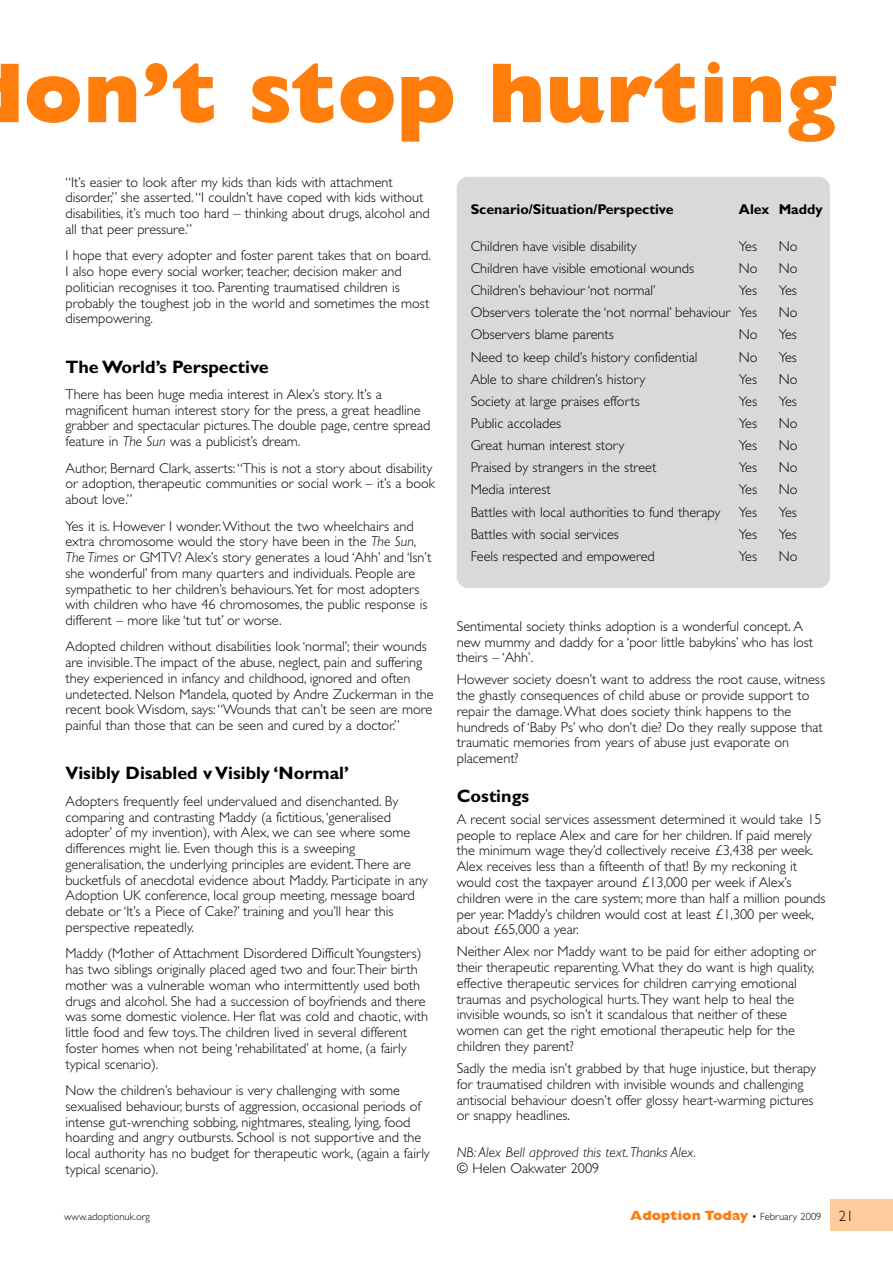
<style>
.page{position:relative;width:893px;height:1262px;background:#fff}
.page>*{position:absolute;margin:0;border:0;box-sizing:border-box;transform-origin:0 0}
.t1{font:800 85.5px "Gill Sans";color:#ff7d0a}
.t2{font:700 18px "Gill Sans";color:#000}
.t3{font:300 14.25px/15.8px "Gill Sans";color:#000}
.t4{font:italic 300 14.25px "Gill Sans";color:#000}
.t5{font:700 14.25px "Gill Sans";color:#000}
.t6{font:800 13.5px "Gill Sans";color:#ff7d0a}
.t7{font:300 10.5px "Gill Sans";color:#000}
.s1{font-style:italic}
.s2{font-weight:300;font-size:10.5px;color:#000}
.s3{font-weight:300;font-size:15px;color:#000}
</style>
<div class="page">
<div style="left:456px;top:177px;width:374px;height:411px;background:#d9d9d9;border-radius:11px"></div>
<div style="left:830px;top:1199px;width:62px;height:32px;background:#ffcb9d"></div>
<h1 class="t1" style="left:23px;top:64px;width:815px">on’t stop hurting</h1>
<p class="t3" style="left:65px;top:175px;width:366px">“It’s easier to look after my kids than kids with attachment disorder,” she asserted.“I couldn’t have coped with kids without disabilities, it’s much too hard – thinking about drugs, alcohol and all that peer pressure.”</p>
<p class="t3" style="left:65px;top:249px;width:367px">I hope that every adopter and foster parent takes that on board.<br>I also hope every social worker, teacher, decision maker and politician recognises it too. Parenting traumatised children is probably the toughest job in the world and sometimes the most disempowering.</p>
<p class="t2" style="left:65px;top:360px;width:205px">The World’s Perspective</p>
<p class="t3" style="left:65px;top:388px;width:366px">There has been huge media interest in Alex’s story. It’s a magnificent human interest story for the press, a great headline grabber and spectacular pictures.The double page, centre spread feature in <span class="s1">The Sun</span> was a publicist’s dream.</p>
<p class="t3" style="left:65px;top:461px;width:371px">Author, Bernard Clark, asserts:“This is not a story about disability or adoption, therapeutic communities or social work – it’s a book about love.”</p>
<p class="t3" style="left:65px;top:519px;width:367px">Yes it is. However I wonder.Without the two wheelchairs and extra chromosome would the story have been in the <span class="s1">The Sun</span>, <span class="s1">The Times</span> or GMTV? Alex’s story generates a loud ‘Ahh’ and ‘Isn’t she wonderful’ from many quarters and individuals. People are sympathetic to her children’s behaviours.Yet for most adopters with children who have 46 chromosomes, the public response is different – more like ‘tut tut’ or worse.</p>
<p class="t3" style="left:65px;top:640px;width:369px">Adopted children without disabilities look ‘normal’; their wounds are invisible.The impact of the abuse, neglect, pain and suffering they experienced in infancy and childhood, ignored and often undetected. Nelson Mandela, quoted by Andre Zuckerman in the recent book Wisdom, says:“Wounds that can’t be seen are more painful than those that can be seen and cured by a doctor.”</p>
<p class="t2" style="left:65px;top:767px;width:285px">Visibly Disabled v Visibly ‘Normal’</p>
<p class="t3" style="left:65px;top:794px;width:364px">Adopters frequently feel undervalued and disenchanted. By comparing and contrasting Maddy (a fictitious,‘generalised adopter’ of my invention), with Alex, we can see where some differences might lie. Even though this is a sweeping generalisation, the underlying principles are evident.There are bucketfuls of anecdotal evidence about Maddy. Participate in any Adoption UK conference, local group meeting, message board debate or ‘It’s a Piece of Cake?’ training and you’ll hear this perspective repeatedly.</p>
<p class="t3" style="left:65px;top:947px;width:364px">Maddy (Mother of Attachment Disordered Difficult Youngsters) has two siblings originally placed aged two and four.Their birth mother was a vulnerable woman who intermittently used both drugs and alcohol. She had a succession of boyfriends and there was some domestic violence. Her flat was cold and chaotic, with little food and few toys.The children lived in several different foster homes when not being ‘rehabilitated’ at home, (a fairly typical scenario).</p>
<p class="t3" style="left:65px;top:1083px;width:366px">Now the children’s behaviour is very challenging with some sexualised behaviour, bursts of aggression, occasional periods of intense gut-wrenching sobbing, nightmares, stealing, lying, food hoarding and angry outbursts. School is not supportive and the local authority has no budget for therapeutic work, (again a fairly typical scenario).</p>
<p class="t5" style="left:470px;top:204px;width:205px">Scenario/Situation/Perspective</p>
<p class="t5" style="left:738px;top:204px;width:85px">Alex Maddy</p>
<p class="t3" style="left:470px;top:240px;width:167px">Children have visible disability</p>
<p class="t3" style="left:739px;top:240px;width:20px">Yes</p>
<p class="t3" style="left:778px;top:240px;width:20px">No</p>
<p class="t3" style="left:470px;top:262px;width:225px">Children have visible emotional wounds</p>
<p class="t3" style="left:739px;top:262px;width:20px">No</p>
<p class="t3" style="left:778px;top:262px;width:20px">No</p>
<p class="t3" style="left:470px;top:284px;width:187px">Children’s behaviour ‘not normal’</p>
<p class="t3" style="left:738px;top:284px;width:20px">Yes</p>
<p class="t3" style="left:778px;top:284px;width:20px">Yes</p>
<p class="t3" style="left:470px;top:306px;width:288px">Observers tolerate the ‘not normal’ behaviour Yes</p>
<p class="t3" style="left:778px;top:306px;width:20px">No</p>
<p class="t3" style="left:470px;top:328px;width:145px">Observers blame parents</p>
<p class="t3" style="left:738px;top:328px;width:20px">No</p>
<p class="t3" style="left:778px;top:328px;width:20px">Yes</p>
<p class="t3" style="left:470px;top:350px;width:228px">Need to keep child’s history confidential</p>
<p class="t3" style="left:739px;top:350px;width:20px">No</p>
<p class="t3" style="left:778px;top:350px;width:20px">Yes</p>
<p class="t3" style="left:470px;top:372px;width:176px">Able to share children’s history</p>
<p class="t3" style="left:738px;top:372px;width:20px">Yes</p>
<p class="t3" style="left:778px;top:372px;width:20px">No</p>
<p class="t3" style="left:470px;top:395px;width:171px">Society at large praises efforts</p>
<p class="t3" style="left:738px;top:395px;width:20px">Yes</p>
<p class="t3" style="left:778px;top:395px;width:20px">Yes</p>
<p class="t3" style="left:470px;top:417px;width:92px">Public accolades</p>
<p class="t3" style="left:739px;top:417px;width:20px">Yes</p>
<p class="t3" style="left:778px;top:417px;width:20px">No</p>
<p class="t3" style="left:470px;top:439px;width:155px">Great human interest story</p>
<p class="t3" style="left:738px;top:439px;width:20px">Yes</p>
<p class="t3" style="left:778px;top:439px;width:20px">No</p>
<p class="t3" style="left:470px;top:461px;width:187px">Praised by strangers in the street</p>
<p class="t3" style="left:738px;top:461px;width:20px">Yes</p>
<p class="t3" style="left:778px;top:461px;width:20px">No</p>
<p class="t3" style="left:470px;top:483px;width:82px">Media interest</p>
<p class="t3" style="left:738px;top:483px;width:20px">Yes</p>
<p class="t3" style="left:778px;top:483px;width:20px">No</p>
<p class="t3" style="left:470px;top:505px;width:251px">Battles with local authorities to fund therapy</p>
<p class="t3" style="left:738px;top:505px;width:20px">Yes</p>
<p class="t3" style="left:778px;top:505px;width:20px">Yes</p>
<p class="t3" style="left:470px;top:527px;width:150px">Battles with social services</p>
<p class="t3" style="left:738px;top:527px;width:20px">Yes</p>
<p class="t3" style="left:778px;top:527px;width:20px">Yes</p>
<p class="t3" style="left:470px;top:550px;width:186px">Feels respected and empowered</p>
<p class="t3" style="left:738px;top:550px;width:20px">Yes</p>
<p class="t3" style="left:778px;top:550px;width:20px">No</p>
<p class="t3" style="left:456px;top:619px;width:358px">Sentimental society thinks adoption is a wonderful concept. A new mummy and daddy for a ‘poor little babykins’ who has lost theirs – ‘Ahh’.</p>
<p class="t3" style="left:456px;top:673px;width:370px">However society doesn’t want to address the root cause, witness the ghastly consequences of child abuse or provide support to repair the damage.What does society think happens to the hundreds of ‘Baby Ps’ who don’t die? Do they really suppose that traumatic memories from years of abuse just evaporate on placement?</p>
<p class="t2" style="left:456px;top:789px;width:74px">Costings</p>
<p class="t3" style="left:456px;top:813px;width:370px">A recent social services assessment determined it would take 15 people to replace Alex and care for her children. If paid merely the minimum wage they’d collectively receive £3,438 per week.<br>Alex receives less than a fifteenth of that! By my reckoning it would cost the taxpayer around £13,000 per week if Alex’s children were in the care system; more than half a million pounds per year. Maddy’s children would cost at least £1,300 per week, about £65,000 a year.</p>
<p class="t3" style="left:456px;top:945px;width:361px">Neither Alex nor Maddy want to be paid for either adopting or their therapeutic reparenting.What they do want is high quality, effective therapeutic services for children carrying emotional traumas and psychological hurts.They want help to heal the invisible wounds, so isn’t it scandalous that neither of these women can get the right emotional therapeutic help for the children they parent?</p>
<p class="t3" style="left:456px;top:1062px;width:361px">Sadly the media isn’t grabbed by that huge injustice, but therapy for traumatised children with invisible wounds and challenging antisocial behaviour doesn’t offer glossy heart-warming pictures or snappy headlines.</p>
<p class="t4" style="left:456px;top:1147px;width:241px">NB: Alex Bell approved this text.Thanks Alex.</p>
<p class="t3" style="left:456px;top:1162px;width:144px">© Helen Oakwater 2009</p>
<p class="t7" style="left:64px;top:1212px;width:87px">www.adoptionuk.org</p>
<p class="t6" style="left:630px;top:1210px;width:225px">Adoption Today <span class="s2">• February 2009</span> <span class="s3">21</span></p>
</div>
